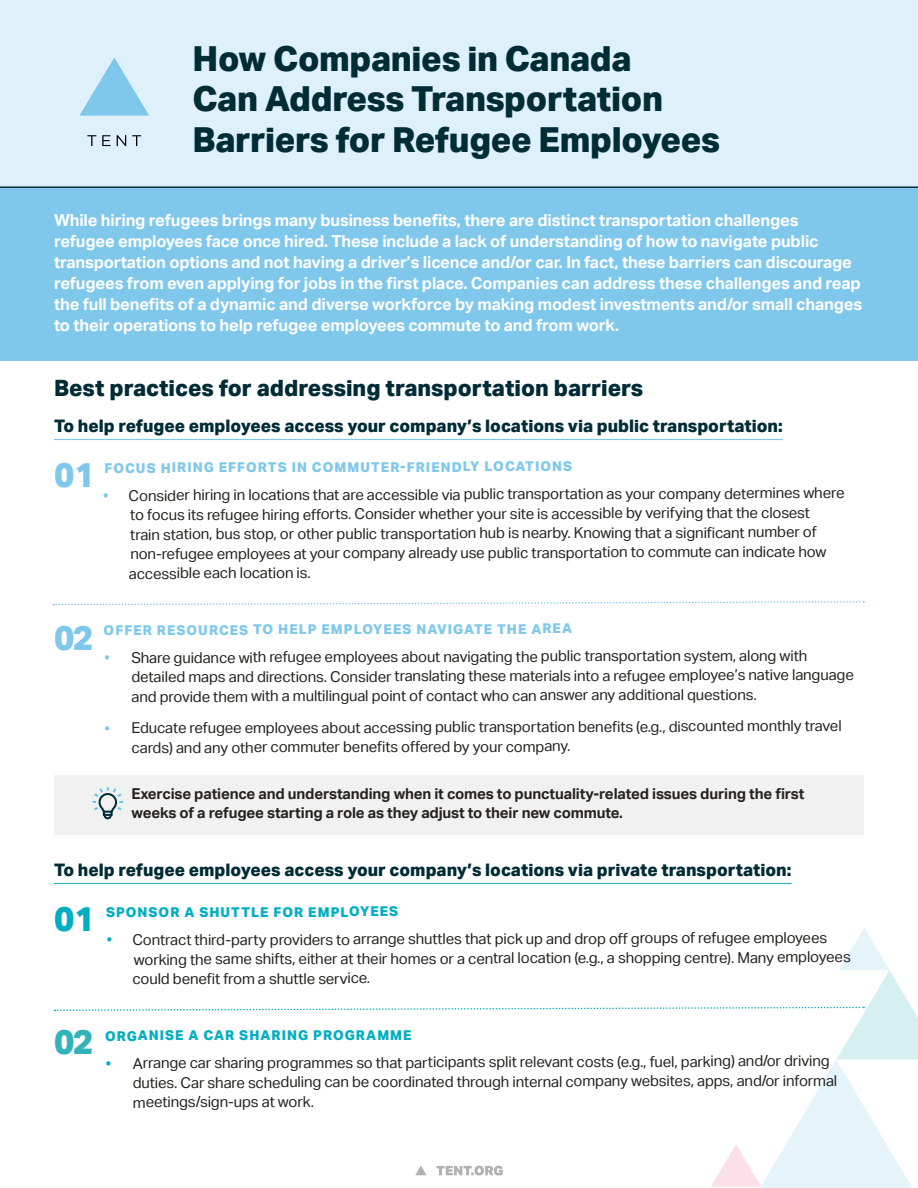
<style>
.page{position:relative;width:918px;height:1188px;background:#fff}
.page>*{position:absolute;margin:0;border:0;box-sizing:border-box;transform-origin:0 0}
.t1{font:800 34.5px/40.5px "Aktiv Grotesk";letter-spacing:-.01em;color:#002c36}
.t2{font:800 34.5px "Aktiv Grotesk";color:#7fc8ec}
.t3{font:800 34.5px "Aktiv Grotesk";color:#00aec3}
.t4{font:800 34.5px "Aktiv Grotesk";color:#30b3b9}
.t5{font:800 22.5px "Aktiv Grotesk";color:#002c36}
.t6{font:800 17.25px "Aktiv Grotesk";color:#002c36}
.t7{font:700 16.5px/21px "Aktiv Grotesk";letter-spacing:-.01em;color:#fff}
.t8{font:15px/19.6px "Aktiv Grotesk";letter-spacing:-.015em;color:#242322}
.t9{font:700 15px/19.5px "Aktiv Grotesk";letter-spacing:-.01em;color:#242322}
.t10{font:800 13.5px "Aktiv Grotesk";letter-spacing:.07em;color:#7fc8ec}
.t11{font:800 13.5px "Aktiv Grotesk";letter-spacing:.07em;color:#00aec3}
.s1{color:#7fc8ec}
.s2{color:#00aec3}
</style>
<div class="page">
<svg style="left:53px;top:601px;width:811px;height:5px"></svg>
<div style="left:54px;top:775px;width:810px;height:60px;background:#f1f1f1"></div>
<div style="left:0;top:0;width:918px;height:360px;background:#def0f9"></div>
<svg style="left:87px;top:135px;width:9px;height:11px"></svg>
<svg style="left:102px;top:135px;width:9px;height:11px"></svg>
<svg style="left:117px;top:135px;width:9px;height:11px"></svg>
<svg style="left:132px;top:135px;width:9px;height:11px"></svg>
<svg style="left:79px;top:58px;width:70px;height:58px"></svg>
<div style="left:0;top:188px;width:918px;height:172px;background:#7fc8ec"></div>
<hr style="left:0;top:186px;width:918px;height:2px;background:#002c36">
<svg style="left:92px;top:787px;width:31px;height:33px"></svg>
<hr style="left:54px;top:439px;width:729px;height:1px;background:#7fc8ec">
<hr style="left:54px;top:883px;width:737px;height:1px;background:#30b3b9">
<svg style="left:55px;top:928px;width:863px;height:260px"></svg>
<h1 class="t1" style="left:193px;top:38px;width:529px">How Companies in Canada<br>Can Address Transportation<br>Barriers for Refugee Employees</h1>
<p class="t7" style="left:54px;top:210px;width:810px">While hiring refugees brings many business benefits, there are distinct transportation challenges refugee employees face once hired. These include a lack of understanding of how to navigate public transportation options and not having a driver’s licence and/or car. In fact, these barriers can discourage refugees from even applying for jobs in the first place. Companies can address these challenges and reap the full benefits of a dynamic and diverse workforce by making modest investments and/or small changes to their operations to help refugee employees commute to and from work.</p>
<h2 class="t5" style="left:54px;top:374px;width:591px">Best practices for addressing transportation barriers</h2>
<p class="t6" style="left:54px;top:415px;width:730px">To help refugee employees access your company’s locations via public transportation:</p>
<h1 class="t2" style="left:54px;top:453px;width:42px">01</h1>
<p class="t10" style="left:105px;top:458px;width:469px">FOCUS HIRING EFFORTS IN COMMUTER-FRIENDLY LOCATIONS</p>
<p class="t8" style="left:129px;top:484px;width:717px;text-indent:-26px"><span class="s1">•</span> Consider hiring in locations that are accessible via public transportation as your company determines where to focus its refugee hiring efforts. Consider whether your site is accessible by verifying that the closest<br>train station, bus stop, or other public transportation hub is nearby. Knowing that a significant number of non-refugee employees at your company already use public transportation to commute can indicate how accessible each location is.</p>
<h1 class="t2" style="left:54px;top:615px;width:41px">02</h1>
<p class="t10" style="left:104px;top:621px;width:470px">OFFER RESOURCES TO HELP EMPLOYEES NAVIGATE THE AREA</p>
<p class="t8" style="left:131px;top:647px;width:724px;text-indent:-27px"><span class="s1">•</span> Share guidance with refugee employees about navigating the public transportation system, along with detailed maps and directions. Consider translating these materials into a refugee employee’s native language and provide them with a multilingual point of contact who can answer any additional questions.</p>
<p class="t8" style="left:132px;top:717px;width:712px;text-indent:-27px"><span class="s1">•</span> Educate refugee employees about accessing public transportation benefits (e.g., discounted monthly travel cards) and any other commuter benefits offered by your company.</p>
<p class="t9" style="left:131px;top:784px;width:675px">Exercise patience and understanding when it comes to punctuality-related issues during the first weeks of a refugee starting a role as they adjust to their new commute.</p>
<p class="t6" style="left:54px;top:859px;width:739px">To help refugee employees access your company’s locations via private transportation:</p>
<p class="t11" style="left:106px;top:903px;width:294px">SPONSOR A SHUTTLE FOR EMPLOYEES</p>
<p class="t8" style="left:132px;top:929px;width:720px;text-indent:-26px"><span class="s2">•</span> Contract third-party providers to arrange shuttles that pick up and drop off groups of refugee employees working the same shifts, either at their homes or a central location (e.g., a shopping centre). Many employees could benefit from a shuttle service.</p>
<h1 class="t3" style="left:54px;top:897px;width:42px">01</h1>
<h1 class="t4" style="left:54px;top:1020px;width:41px">02</h1>
<p class="t11" style="left:105px;top:1027px;width:308px">ORGANISE A CAR SHARING PROGRAMME</p>
<p class="t8" style="left:133px;top:1052px;width:706px;text-indent:-27px"><span class="s2">•</span> Arrange car sharing programmes so that participants split relevant costs (e.g., fuel, parking) and/or driving duties. Car share scheduling can be coordinated through internal company websites, apps, and/or informal meetings/sign-ups at work.</p>
</div>
